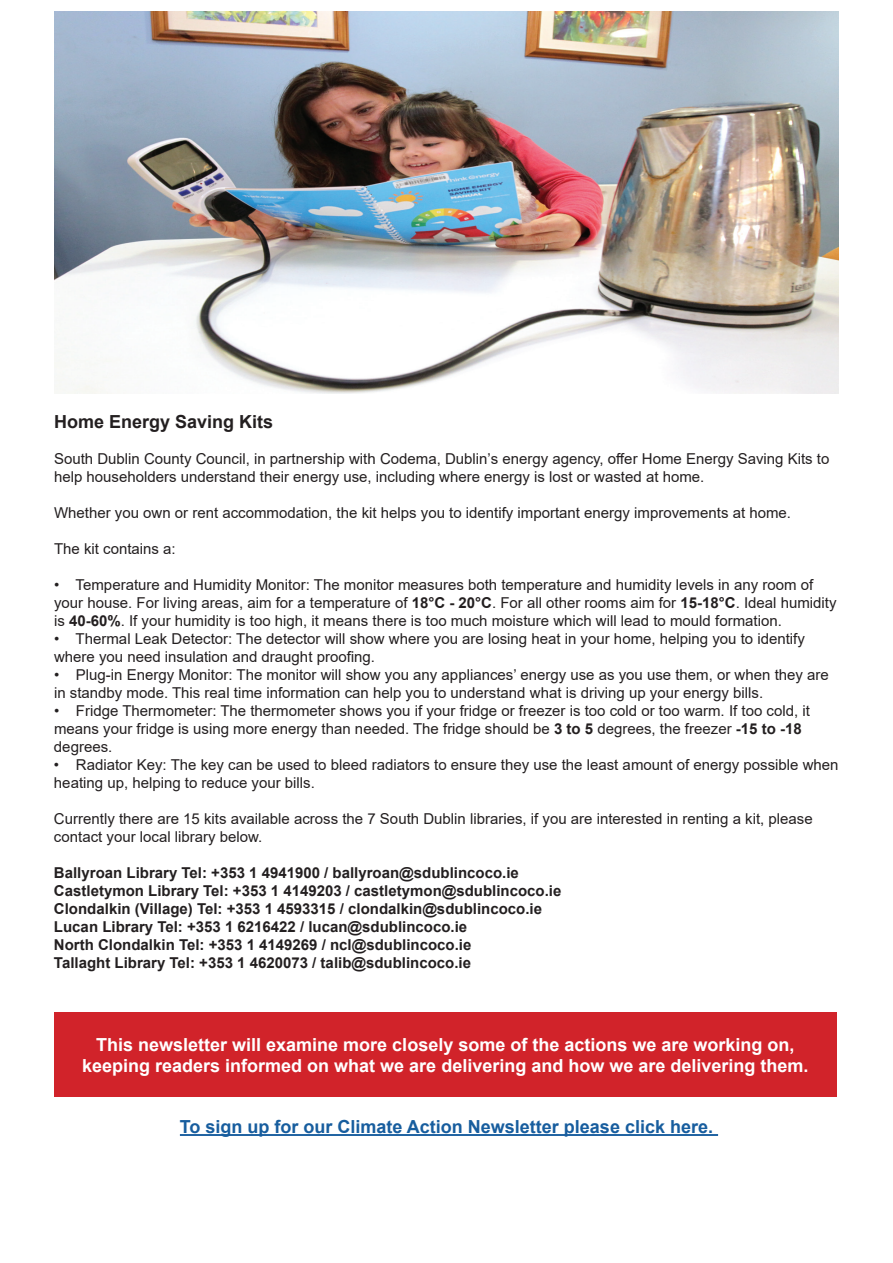
<style>
.page{position:relative;width:893px;height:1263px;background:#fff}
.page>*{position:absolute;margin:0;border:0;box-sizing:border-box;transform-origin:0 0}
.t1{font:700 18px/21.6px "Arial";color:#fff;text-align:center}
.t2{font:700 18px "Arial";color:#175d9e}
.t3{font:700 18px "Arial";color:#231f20}
.t4{font:15px/18px "Arial";color:#231f20}
.t5{font:700 15px/18px "Arial";color:#231f20}
.s1{font-weight:700}
</style>
<div class="page">
<div style="left:54px;top:1013px;width:783px;height:84px;background:#d1232a"></div>
<img style="left:54px;top:12px;width:785px;height:382px">
<hr style="left:180px;top:1134px;width:538px;height:2px;background:#175d9e">
<p class="t3" style="left:54px;top:409px;width:221px">Home Energy Saving Kits</p>
<p class="t4" style="left:54px;top:450px;width:777px">South Dublin County Council, in partnership with Codema, Dublin’s energy agency, offer Home Energy Saving Kits to help householders understand their energy use, including where energy is lost or wasted at home.</p>
<p class="t4" style="left:54px;top:504px;width:738px">Whether you own or rent accommodation, the kit helps you to identify important energy improvements at home.</p>
<p class="t4" style="left:54px;top:540px;width:123px">The kit contains a:</p>
<p class="t4" style="left:54px;top:576px;width:784px">• Temperature and Humidity Monitor: The monitor measures both temperature and humidity levels in any room of your house. For living areas, aim for a temperature of <span class="s1">18°C - 20°C</span>. For all other rooms aim for <span class="s1">15-18°C</span>. Ideal humidity is <span class="s1">40-60%</span>. If your humidity is too high, it means there is too much moisture which will lead to mould formation.</p>
<p class="t4" style="left:54px;top:630px;width:752px">• Thermal Leak Detector: The detector will show where you are losing heat in your home, helping you to identify where you need insulation and draught proofing.</p>
<p class="t4" style="left:54px;top:666px;width:776px">• Plug-in Energy Monitor: The monitor will show you any appliances’ energy use as you use them, or when they are in standby mode. This real time information can help you to understand what is driving up your energy bills.</p>
<p class="t4" style="left:54px;top:702px;width:757px">• Fridge Thermometer: The thermometer shows you if your fridge or freezer is too cold or too warm. If too cold, it means your fridge is using more energy than needed. The fridge should be <span class="s1">3 to 5</span> degrees, the freezer <span class="s1">-15 to -18 </span>degrees.</p>
<p class="t4" style="left:54px;top:756px;width:786px">• Radiator Key: The key can be used to bleed radiators to ensure they use the least amount of energy possible when heating up, helping to reduce your bills.</p>
<p class="t4" style="left:54px;top:810px;width:760px">Currently there are 15 kits available across the 7 South Dublin libraries, if you are interested in renting a kit, please contact your local library below.</p>
<p class="t5" style="left:54px;top:864px;width:509px">Ballyroan Library Tel: +353 1 4941900 / ballyroan@sdublincoco.ie Castletymon Library Tel: +353 1 4149203 / castletymon@sdublincoco.ie Clondalkin (Village) Tel: +353 1 4593315 / clondalkin@sdublincoco.ie Lucan Library Tel: +353 1 6216422 / lucan@sdublincoco.ie<br>North Clondalkin Tel: +353 1 4149269 / ncl@sdublincoco.ie<br>Tallaght Library Tel: +353 1 4620073 / talib@sdublincoco.ie</p>
<p class="t1" style="left:82px;top:1034px;width:728px">This newsletter will examine more closely some of the actions we are working on, keeping readers informed on what we are delivering and how we are delivering them.</p>
<p class="t2" style="left:180px;top:1114px;width:535px">To sign up for our Climate Action Newsletter please click here.</p>
</div>
